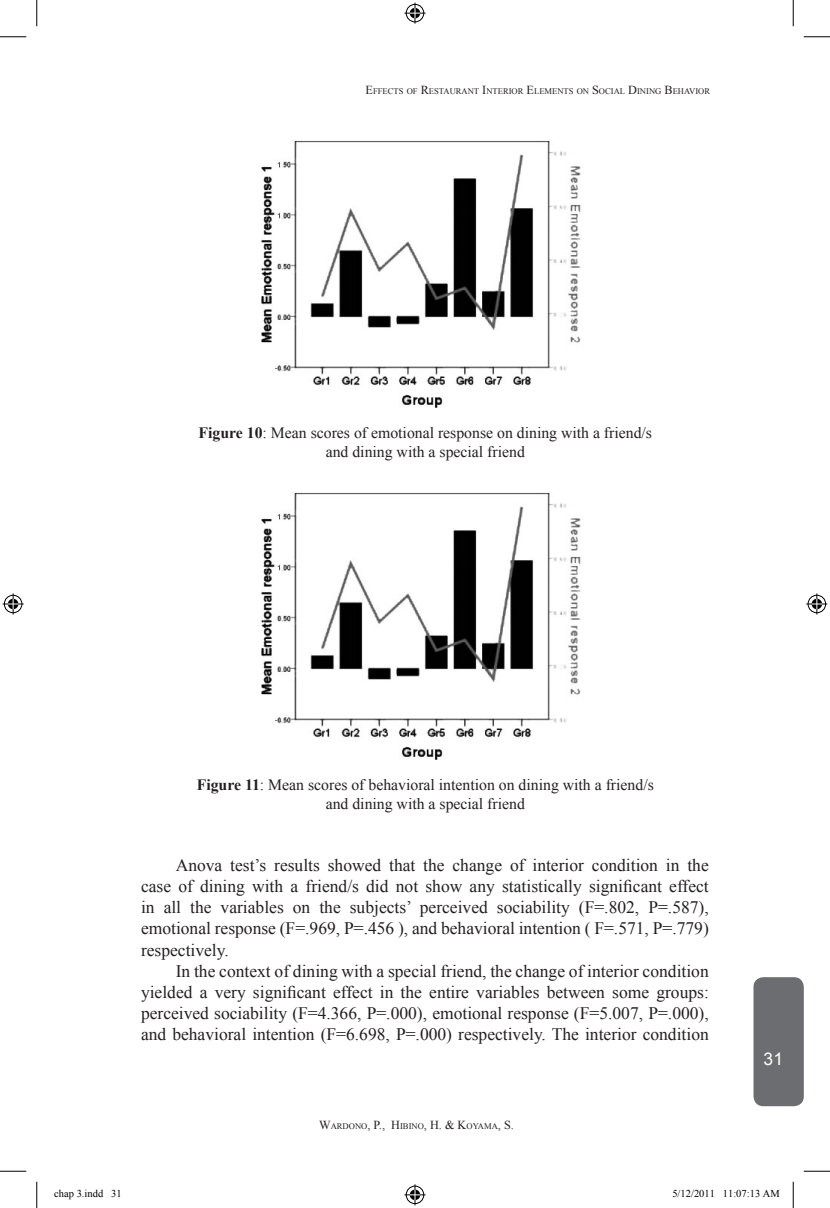
<style>
.page{position:relative;width:830px;height:1208px;background:#fff}
.page>*{position:absolute;margin:0;border:0;box-sizing:border-box;transform-origin:0 0}
.t1{font:17.5px/21px "Times New Roman";color:#231f20;text-align:justify}
.t2{font:17.5px "Arial";color:#fff}
.t3{font:15.75px/18.9px "Times New Roman";color:#231f20;text-align:center}
.t4{font:10.5px "Times New Roman";color:#000}
.t5{font:8.58px "Times New Roman";color:#231f20}
.s1{font-size:12.25px}
.s2{font-weight:700}
</style>
<div class="page">
<div style="left:753px;top:977px;width:50px;height:129px;background:#6c6d70;border-radius:10px"></div>
<img style="left:261px;top:140px;width:320px;height:268px">
<img style="left:261px;top:492px;width:320px;height:268px">
<svg style="left:0;top:36px;width:26px;height:1px"></svg>
<svg style="left:803px;top:36px;width:27px;height:1px"></svg>
<svg style="left:0;top:1170px;width:26px;height:1px"></svg>
<svg style="left:803px;top:1170px;width:27px;height:1px"></svg>
<svg style="left:36px;top:0;width:1px;height:26px"></svg>
<svg style="left:36px;top:1181px;width:1px;height:27px"></svg>
<svg style="left:792px;top:0;width:1px;height:26px"></svg>
<svg style="left:792px;top:1181px;width:1px;height:27px"></svg>
<svg style="left:404px;top:3px;width:21px;height:21px"></svg>
<svg style="left:404px;top:1184px;width:21px;height:21px"></svg>
<svg style="left:3px;top:593px;width:21px;height:21px"></svg>
<svg style="left:806px;top:593px;width:21px;height:21px"></svg>
<p class="t5" style="left:365px;top:86px;width:346px"><span class="s1">E</span>FFECTS OF <span class="s1">R</span>ESTAURANT <span class="s1">I</span>NTERIOR <span class="s1">E</span>LEMENTS ON <span class="s1">S</span>OCIAL <span class="s1">D</span>INING <span class="s1">B</span>EHAVIOR</p>
<p class="t3" style="left:198px;top:423px;width:455px"><span class="s2">Figure 10</span>: Mean scores of emotional response on dining with a friend/s and dining with a special friend</p>
<p class="t3" style="left:197px;top:775px;width:458px"><span class="s2">Figure 11</span>: Mean scores of behavioral intention on dining with a friend/s and dining with a special friend</p>
<p class="t1" style="left:141px;top:855px;width:569px;text-indent:35px">Anova test’s results showed that the change of interior condition in the case of dining with a friend/s did not show any statistically significant effect in all the variables on the subjects’ perceived sociability (F=.802, P=.587), emotional response (F=.969, P=.456 ), and behavioral intention ( F=.571, P=.779) respectively.</p>
<p class="t1" style="left:141px;top:960px;width:569px;text-indent:35px">In the context of dining with a special friend, the change of interior condition yielded a very significant effect in the entire variables between some groups: perceived sociability (F=4.366, P=.000), emotional response (F=5.007, P=.000), and behavioral intention (F=6.698, P=.000) respectively. The interior condition</p>
<p class="t5" style="left:319px;top:1121px;width:196px"><span class="s1">W</span>ARDONO<span class="s1">, P., H</span>IBINO<span class="s1">, H. &amp; K</span>OYAMA<span class="s1">, S.</span></p>
<p class="t2" style="left:763px;top:1049px;width:21px">31</p>
<p class="t4" style="left:54px;top:1188px;width:69px">chap 3.indd 31</p>
<p class="t4" style="left:672px;top:1188px;width:109px">5/12/2011 11:07:13 AM</p>
</div>
